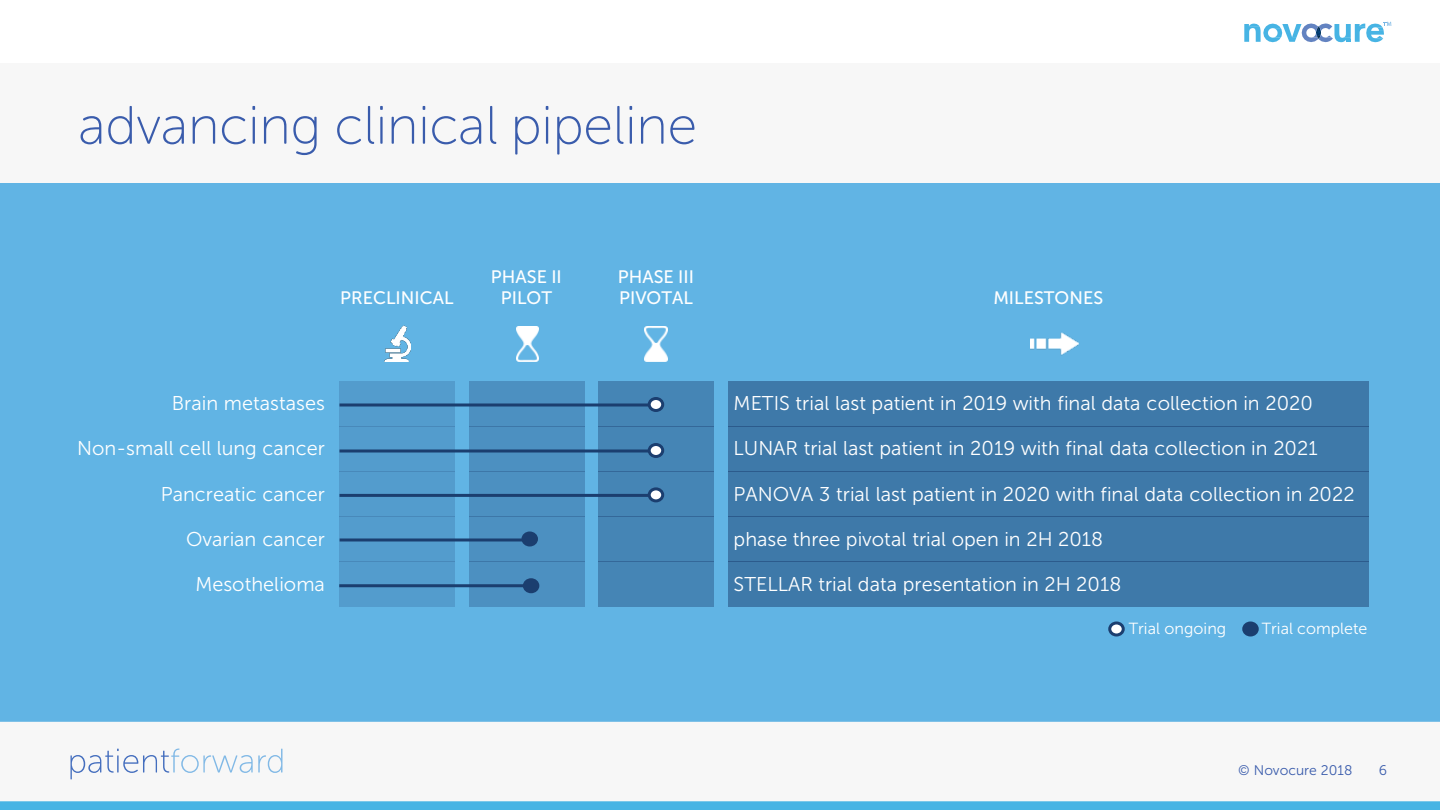
<style>
.page{position:relative;width:1440px;height:810px;background:#fff}
.page>*{position:absolute;margin:0;border:0;box-sizing:border-box;transform-origin:0 0}
.t1{font:54px "Museo Sans Rounded 100";color:#3a5cac}
.t2{font:20px "Museo Sans 300";color:#fff}
.t3{font:18px/21.6px "Museo Sans 500";color:#fff;text-align:center}
.t4{font:16px "Museo Sans 300";color:#fff}
.t5{font:14px "Museo Sans 300";color:#3a5cac}
</style>
<div class="page">
<div style="left:0;top:63px;width:1440px;height:742px;background:#f7f7f7"></div>
<div style="left:0;top:801px;width:1440px;height:9px;background:#47b4e4"></div>
<svg style="left:1244px;top:22px;width:147px;height:20px"></svg>
<svg style="left:71px;top:749px;width:211px;height:30px"></svg>
<div style="left:0;top:184px;width:1440px;height:537px;background:#61b4e4"></div>
<div style="left:339px;top:381px;width:116px;height:45px;background:#539ccd"></div>
<div style="left:469px;top:381px;width:115px;height:45px;background:#4c90c1"></div>
<div style="left:599px;top:381px;width:115px;height:45px;background:#4585b5"></div>
<div style="left:728px;top:381px;width:641px;height:45px;background:#3e79a9"></div>
<div style="left:339px;top:426px;width:116px;height:45px;background:#539ccd"></div>
<div style="left:469px;top:426px;width:115px;height:45px;background:#4c90c1"></div>
<div style="left:599px;top:426px;width:115px;height:45px;background:#4585b5"></div>
<div style="left:728px;top:426px;width:641px;height:45px;background:#3e79a9"></div>
<div style="left:339px;top:471px;width:116px;height:45px;background:#539ccd"></div>
<div style="left:469px;top:471px;width:115px;height:45px;background:#4c90c1"></div>
<div style="left:599px;top:471px;width:115px;height:45px;background:#4585b5"></div>
<div style="left:728px;top:471px;width:641px;height:45px;background:#3e79a9"></div>
<div style="left:339px;top:516px;width:116px;height:46px;background:#539ccd"></div>
<div style="left:469px;top:516px;width:115px;height:46px;background:#4c90c1"></div>
<div style="left:599px;top:516px;width:115px;height:46px;background:#4585b5"></div>
<div style="left:728px;top:516px;width:641px;height:46px;background:#3e79a9"></div>
<div style="left:339px;top:562px;width:116px;height:45px;background:#539ccd"></div>
<div style="left:469px;top:562px;width:115px;height:45px;background:#4c90c1"></div>
<div style="left:599px;top:562px;width:115px;height:45px;background:#4585b5"></div>
<div style="left:728px;top:562px;width:641px;height:45px;background:#3e79a9"></div>
<img style="left:384px;top:325px;width:26px;height:36px">
<img style="left:516px;top:327px;width:23px;height:35px">
<img style="left:645px;top:327px;width:22px;height:35px">
<img style="left:1030px;top:332px;width:49px;height:24px">
<hr style="left:340px;top:404px;width:316px;height:2px;background:#1b3e6f">
<div style="left:649px;top:398px;width:14px;height:12px;background:#fff;border-radius:50%"></div>
<div style="left:648px;top:397px;width:16px;height:15px;border:3px solid #1b3e6f;border-radius:50%"></div>
<hr style="left:340px;top:450px;width:316px;height:2px;background:#1b3e6f">
<div style="left:649px;top:444px;width:14px;height:12px;background:#fff;border-radius:50%"></div>
<div style="left:648px;top:443px;width:16px;height:15px;border:3px solid #1b3e6f;border-radius:50%"></div>
<hr style="left:340px;top:538px;width:187px;height:3px;background:#1b3e6f">
<div style="left:523px;top:533px;width:13px;height:12px;background:#1b3e6f;border-radius:50%"></div>
<div style="left:521px;top:531px;width:17px;height:15px;border:3px solid #1b3e6f;border-radius:50%"></div>
<hr style="left:339px;top:584px;width:187px;height:3px;background:#1b3e6f">
<div style="left:1244px;top:623px;width:13px;height:12px;background:#1b3e6f;border-radius:50%"></div>
<div style="left:1242px;top:622px;width:17px;height:14px;border:3px solid #1b3e6f;border-radius:50%"></div>
<div style="left:1110px;top:623px;width:13px;height:12px;background:#fff;border-radius:50%"></div>
<div style="left:1108px;top:622px;width:17px;height:14px;border:3px solid #1b3e6f;border-radius:50%"></div>
<hr style="left:340px;top:494px;width:316px;height:3px;background:#1b3e6f">
<div style="left:649px;top:489px;width:14px;height:12px;background:#fff;border-radius:50%"></div>
<div style="left:648px;top:487px;width:16px;height:15px;border:3px solid #1b3e6f;border-radius:50%"></div>
<div style="left:524px;top:580px;width:14px;height:12px;background:#1b3e6f;border-radius:50%"></div>
<div style="left:523px;top:578px;width:16px;height:15px;border:3px solid #1b3e6f;border-radius:50%"></div>
<p class="t1" style="left:78px;top:97px;width:620px">advancing clinical pipeline</p>
<p class="t3" style="left:340px;top:287px;width:115px">PRECLINICAL</p>
<p class="t3" style="left:491px;top:266px;width:72px">PHASE II<br>PILOT</p>
<p class="t3" style="left:618px;top:266px;width:78px;text-align:left">PHASE III<br>PIVOTAL</p>
<p class="t3" style="left:993px;top:287px;width:111px">MILESTONES</p>
<p class="t2" style="left:172px;top:393px;width:155px">Brain metastases</p>
<p class="t2" style="left:734px;top:393px;width:581px">METIS trial last patient in 2019 with final data collection in 2020</p>
<p class="t2" style="left:77px;top:438px;width:249px">Non-small cell lung cancer</p>
<p class="t2" style="left:734px;top:438px;width:586px">LUNAR trial last patient in 2019 with final data collection in 2021</p>
<p class="t2" style="left:161px;top:483px;width:166px">Pancreatic cancer</p>
<p class="t2" style="left:734px;top:483px;width:623px">PANOVA 3 trial last patient in 2020 with final data collection in 2022</p>
<p class="t2" style="left:186px;top:528px;width:140px">Ovarian cancer</p>
<p class="t2" style="left:734px;top:528px;width:371px">phase three pivotal trial open in 2H 2018</p>
<p class="t2" style="left:195px;top:573px;width:131px">Mesothelioma</p>
<p class="t2" style="left:734px;top:573px;width:389px">STELLAR trial data presentation in 2H 2018</p>
<p class="t4" style="left:1129px;top:620px;width:99px">Trial ongoing</p>
<p class="t4" style="left:1262px;top:620px;width:107px">Trial complete</p>
<p class="t5" style="left:1238px;top:762px;width:116px">© Novocure 2018</p>
<p class="t5" style="left:1379px;top:762px;width:10px">6</p>
</div>
